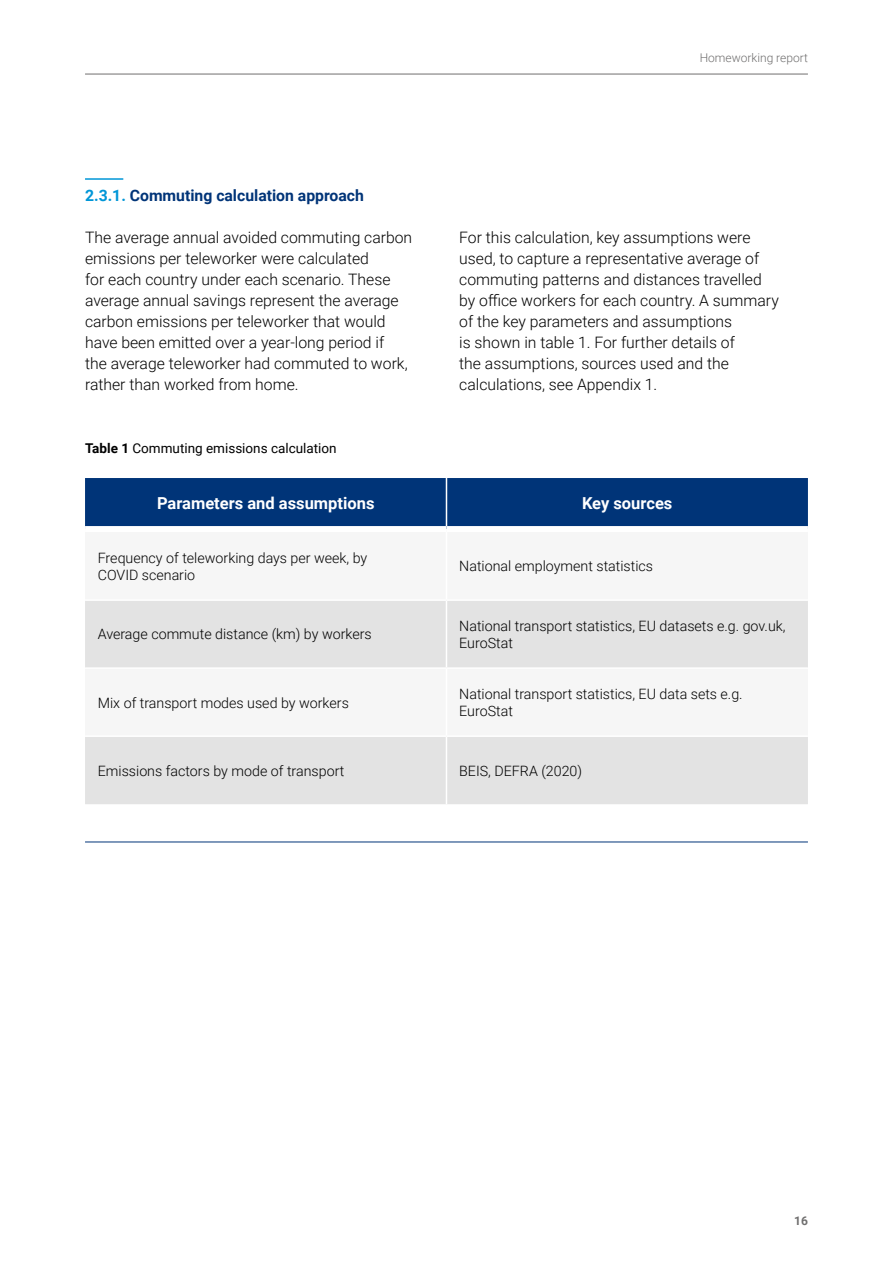
<style>
.page{position:relative;width:893px;height:1263px;background:#fff}
.page>*{position:absolute;margin:0;border:0;box-sizing:border-box;transform-origin:0 0}
.Table_copy_bold{font:700 16.5px "Roboto";color:#fff}
.Body_copy{font:300 15.75px/21px "Roboto";color:#000}
.Body_copy-2{font:700 15.75px "Roboto";color:#003478}
.Table_copy{font:300 14.25px/17.2px "Roboto";color:#000}
.Figure_header{font:13.5px "Roboto";color:#000}
.t1{font:300 12px "Roboto";color:#706f6f}
.t2{font:700 12px "Roboto";color:#706f6f}
.s1{color:#0096d7}
.s2{font-weight:700}
</style>
<div class="page">
<hr style="left:85px;top:74px;width:723px;height:1px;background:#706f6f">
<div style="left:85px;top:478px;width:723px;height:48px;background:#003478"></div>
<svg style="left:85px;top:601px;width:723px;height:203px;fill:#e3e3e3"></svg>
<hr style="left:85px;top:667px;width:361px;height:2px;background:#fff">
<hr style="left:446px;top:667px;width:362px;height:2px;background:#fff">
<hr style="left:85px;top:735px;width:361px;height:2px;background:#fff">
<hr style="left:446px;top:735px;width:362px;height:2px;background:#fff">
<hr style="left:446px;top:478px;width:1px;height:48px;background:#fff">
<hr style="left:446px;top:601px;width:1px;height:66px;background:#fff">
<hr style="left:446px;top:669px;width:1px;height:66px;background:#fff">
<hr style="left:446px;top:737px;width:1px;height:67px;background:#fff">
<hr style="left:85px;top:178px;width:38px;height:2px;background:#0096d7">
<hr style="left:85px;top:842px;width:723px;height:1px;background:#003478">
<p class="t1" style="left:700px;top:49px;width:110px">Homeworking report</p>
<p class="Body_copy-2" style="left:85px;top:184px;width:280px"><span class="s1">2.3.1.</span> Commuting calculation approach</p>
<p class="Body_copy" style="left:85px;top:226px;width:329px">The average annual avoided commuting carbon emissions per teleworker were calculated<br>for each country under each scenario. These average annual savings represent the average carbon emissions per teleworker that would have been emitted over a year-long period if<br>the average teleworker had commuted to work, rather than worked from home.</p>
<p class="Body_copy" style="left:459px;top:226px;width:321px">For this calculation, key assumptions were used, to capture a representative average of commuting patterns and distances travelled by office workers for each country. A summary of the key parameters and assumptions<br>is shown in table 1. For further details of<br>the assumptions, sources used and the calculations, see Appendix 1.</p>
<p class="Figure_header" style="left:85px;top:438px;width:253px"><span class="s2">Table 1</span> Commuting emissions calculation</p>
<p class="Table_copy_bold" style="left:157px;top:491px;width:219px">Parameters and assumptions</p>
<p class="Table_copy_bold" style="left:582px;top:491px;width:92px">Key sources</p>
<p class="Table_copy" style="left:98px;top:549px;width:271px">Frequency of teleworking days per week, by<br>COVID scenario</p>
<p class="Table_copy" style="left:459px;top:557px;width:195px">National employment statistics</p>
<p class="Table_copy" style="left:98px;top:625px;width:275px">Average commute distance (km) by workers</p>
<p class="Table_copy" style="left:459px;top:617px;width:328px">National transport statistics, EU datasets e.g. gov.uk,<br>EuroStat</p>
<p class="Table_copy" style="left:98px;top:693px;width:253px">Mix of transport modes used by workers</p>
<p class="Table_copy" style="left:459px;top:685px;width:285px">National transport statistics, EU data sets e.g.<br>EuroStat</p>
<p class="Table_copy" style="left:98px;top:761px;width:248px">Emissions factors by mode of transport</p>
<p class="Table_copy" style="left:459px;top:761px;width:124px">BEIS, DEFRA (2020)</p>
<p class="t2" style="left:794px;top:1212px;width:15px">16</p>
</div>
